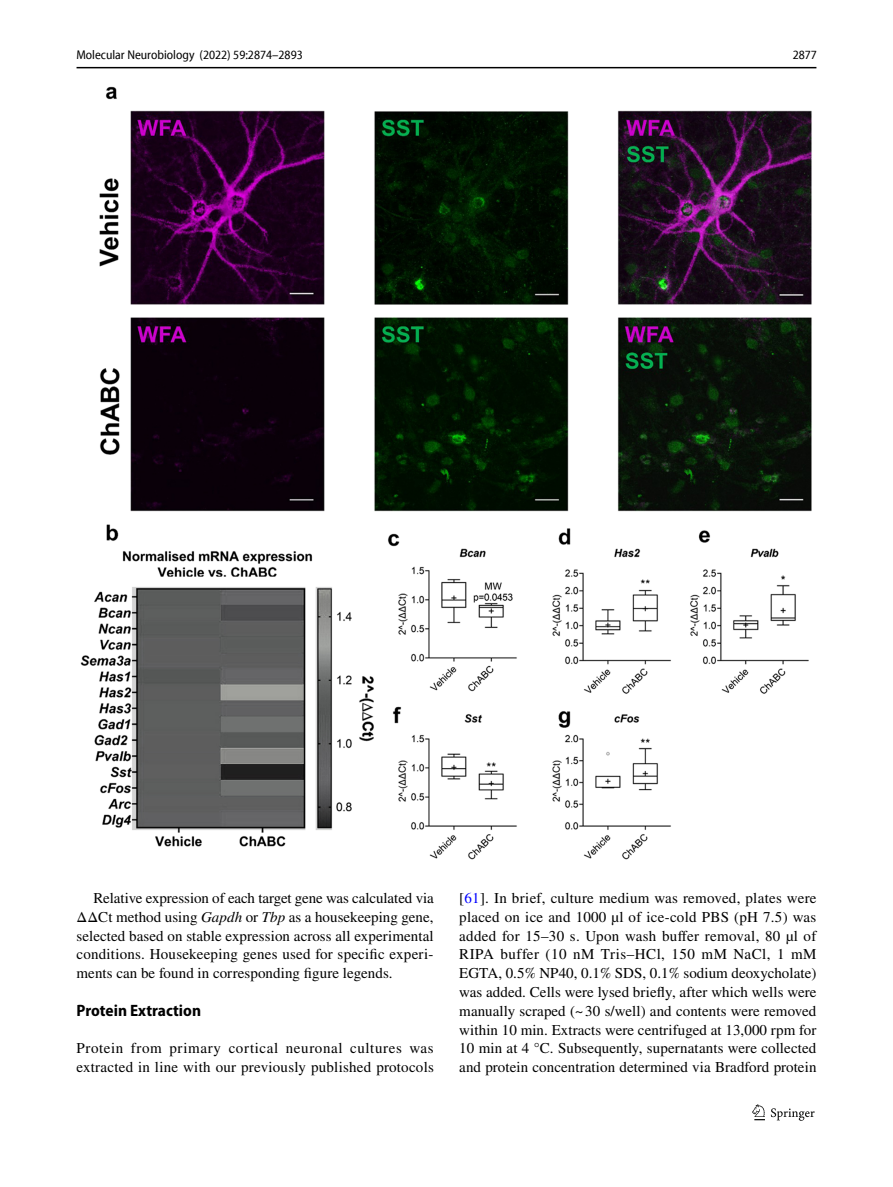
<style>
.page{position:relative;width:893px;height:1187px;background:#fff}
.page>*{position:absolute;margin:0;border:0;box-sizing:border-box;transform-origin:0 0}
.t1{font:700 semi-condensed 16.5px "Myriad Pro";color:#000}
.t2{font:15px/18.8px "STIX";letter-spacing:.015em;color:#000;text-align:justify}
.t3{font:semi-condensed 12.75px "Myriad Pro Unic";color:#000}
.s1{font-style:italic}
.s2{color:#00f}
</style>
<div class="page">
<hr style="left:77px;top:67px;width:739px;height:1px;background:#000">
<img style="left:81px;top:87px;width:731px;height:772px">
<svg style="left:752px;top:1104px;width:13px;height:16px"></svg>
<svg style="left:771px;top:1108px;width:44px;height:12px"></svg>
<p class="t3" style="left:76px;top:50px;width:228px">Molecular Neurobiology (2022) 59:2874–2893</p>
<p class="t3" style="left:793px;top:50px;width:26px">2877</p>
<p class="t2" style="left:77px;top:889px;width:359px;text-indent:17px">Relative expression of each target gene was calculated via ΔΔCt method using <span class="s1">Gapdh</span> or <span class="s1">Tbp</span> as a housekeeping gene, selected based on stable expression across all experimental conditions. Housekeeping genes used for specific experi&shy;ments can be found in corresponding figure legends.</p>
<p class="t1" style="left:77px;top:1000px;width:126px">Protein Extraction</p>
<p class="t2" style="left:77px;top:1039px;width:359px">Protein from primary cortical neuronal cultures was extracted in line with our previously published protocols</p>
<p class="t2" style="left:459px;top:889px;width:359px">[<span class="s2">61</span>]. In brief, culture medium was removed, plates were placed on ice and 1000 µl of ice-cold PBS (pH 7.5) was added for 15–30 s. Upon wash buffer removal, 80 µl of RIPA buffer (10 nM Tris–HCl, 150 mM NaCl, 1 mM EGTA, 0.5% NP40, 0.1% SDS, 0.1% sodium deoxycholate) was added. Cells were lysed briefly, after which wells were manually scraped (~ 30 s/well) and contents were removed within 10 min. Extracts were centrifuged at 13,000 rpm for 10 min at 4 °C. Subsequently, supernatants were collected and protein concentration determined via Bradford protein</p>
</div>
